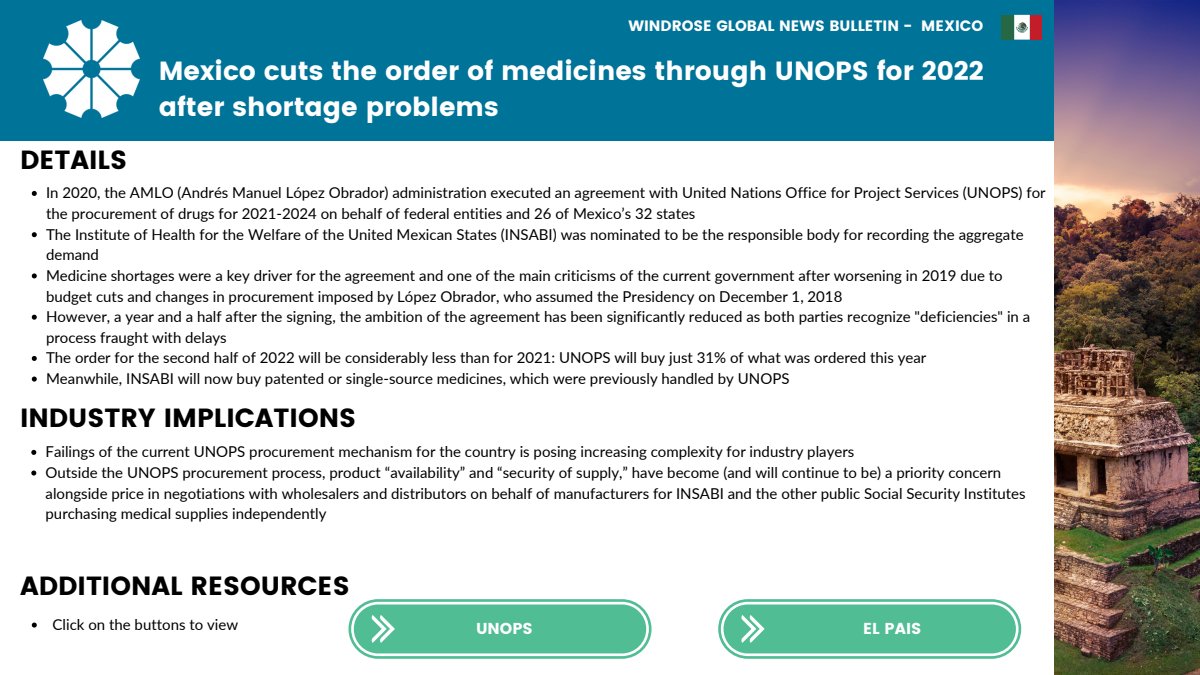
<style>
.page{position:relative;width:1200px;height:675px;background:#fff}
.page>*{position:absolute;margin:0;border:0;box-sizing:border-box;transform-origin:0 0}
.t1{font:26.2px/36.2px "Poppins";color:#fff}
.t2{font:26.2px "Poppins";color:#000}
.t3{font:15.8px "Poppins";color:#fff}
.t4{font:15px/20.6px "Lato";color:#000}
.t5{font:15px "Poppins";color:#fff}
</style>
<div class="page">
<div style="left:0;top:0;width:1200px;height:141px;background:#007398"></div>
<svg style="left:349px;top:599px;width:303px;height:60px;background:#6cc7a4"></svg>
<img style="left:43px;top:20px;width:97px;height:97px">
<svg style="left:718px;top:599px;width:303px;height:60px;background:#6cc7a4"></svg>
<div style="left:1001px;top:15px;width:13px;height:25px;background:#266744"></div>
<div style="left:1030px;top:15px;width:12px;height:25px;background:#c41d2a"></div>
<svg style="left:1014px;top:15px;width:16px;height:25px"></svg>
<img style="left:1054px;top:1px;width:146px;height:674px">
<svg style="left:32px;top:191px;width:5px;height:5px"></svg>
<svg style="left:32px;top:232px;width:5px;height:5px"></svg>
<svg style="left:32px;top:273px;width:5px;height:5px"></svg>
<svg style="left:32px;top:315px;width:5px;height:5px"></svg>
<svg style="left:32px;top:356px;width:5px;height:5px"></svg>
<svg style="left:32px;top:377px;width:5px;height:5px"></svg>
<svg style="left:31px;top:450px;width:5px;height:5px"></svg>
<svg style="left:31px;top:471px;width:5px;height:5px"></svg>
<svg style="left:32px;top:623px;width:5px;height:5px"></svg>
<p class="t2" style="left:20px;top:145px;width:109px">DETAILS</p>
<p class="t5" style="left:629px;top:17px;width:356px">WINDROSE GLOBAL NEWS BULLETIN - MEXICO</p>
<p class="t1" style="left:159px;top:53px;width:827px">Mexico cuts the order of medicines through UNOPS for 2022 after shortage problems</p>
<p class="t4" style="left:46px;top:182px;width:1001px">In 2020, the AMLO (Andrés Manuel López Obrador) administration executed an agreement with United Nations Office for Project Services (UNOPS) for the procurement of drugs for 2021-2024 on behalf of federal entities and 26 of Mexico’s 32 states</p>
<p class="t4" style="left:46px;top:224px;width:979px">The Institute of Health for the Welfare of the United Mexican States (INSABI) was nominated to be the responsible body for recording the aggregate demand</p>
<p class="t4" style="left:46px;top:265px;width:958px">Medicine shortages were a key driver for the agreement and one of the main criticisms of the current government after worsening in 2019 due to budget cuts and changes in procurement imposed by López Obrador, who assumed the Presidency on December 1, 2018</p>
<p class="t4" style="left:46px;top:306px;width:986px">However, a year and a half after the signing, the ambition of the agreement has been significantly reduced as both parties recognize "deficiencies" in a process fraught with delays</p>
<p class="t4" style="left:46px;top:347px;width:882px">The order for the second half of 2022 will be considerably less than for 2021: UNOPS will buy just 31% of what was ordered this year</p>
<p class="t4" style="left:46px;top:368px;width:745px">Meanwhile, INSABI will now buy patented or single-source medicines, which were previously handled by UNOPS</p>
<p class="t2" style="left:20px;top:402px;width:338px">INDUSTRY IMPLICATIONS</p>
<p class="t4" style="left:46px;top:441px;width:810px">Failings of the current UNOPS procurement mechanism for the country is posing increasing complexity for industry players</p>
<p class="t4" style="left:46px;top:462px;width:982px">Outside the UNOPS procurement process, product “availability” and “security of supply,” have become (and will continue to be) a priority concern alongside price in negotiations with wholesalers and distributors on behalf of manufacturers for INSABI and the other public Social Security Institutes purchasing medical supplies independently</p>
<p class="t2" style="left:20px;top:571px;width:331px">ADDITIONAL RESOURCES</p>
<p class="t4" style="left:53px;top:614px;width:187px">Click on the buttons to view</p>
<p class="t3" style="left:476px;top:619px;width:58px">UNOPS</p>
<p class="t3" style="left:863px;top:619px;width:60px">EL PAIS</p>
</div>
